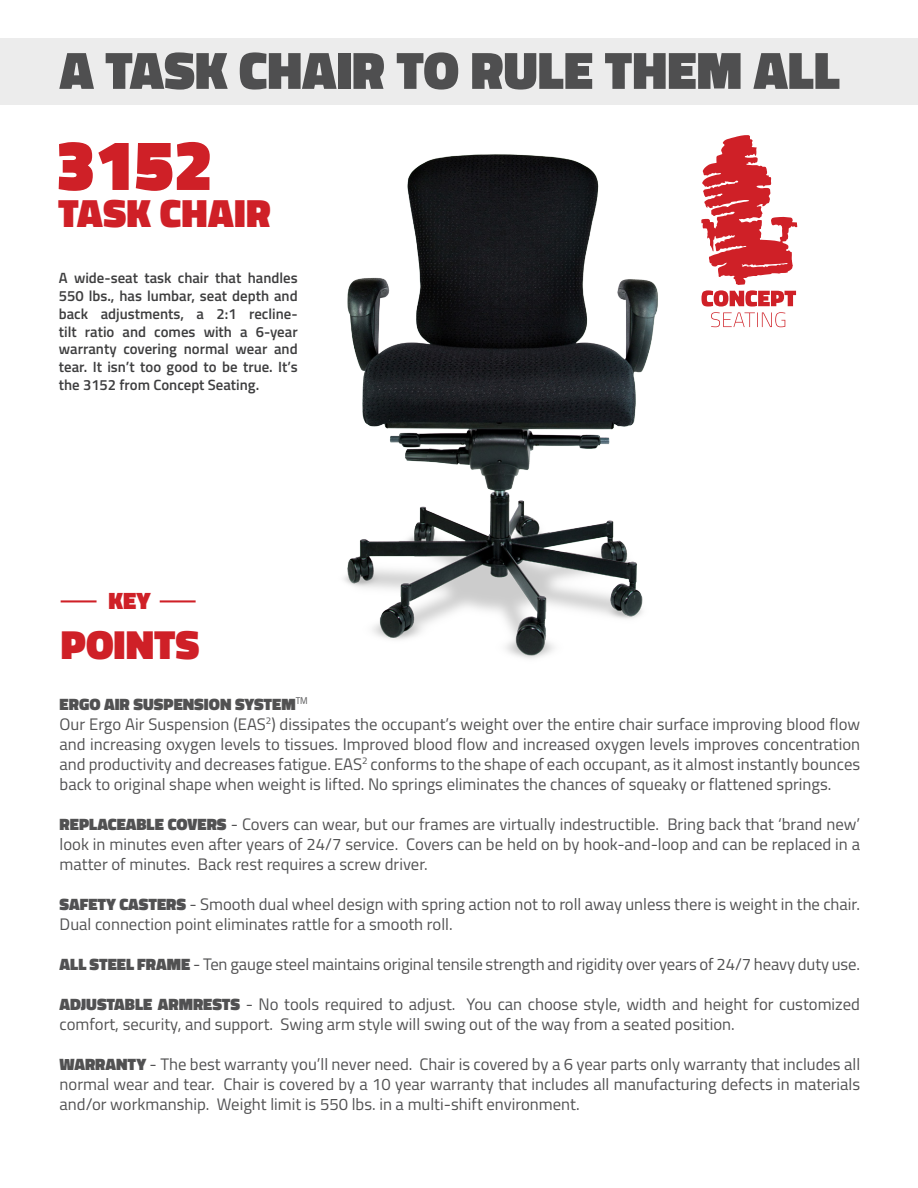
<style>
.page{position:relative;width:918px;height:1188px;background:#fff}
.page>*{position:absolute;margin:0;border:0;box-sizing:border-box;transform-origin:0 0}
.t1{font:900 71.2px "Titillium";color:#cf2027}
.t2{font:900 53.4px "Titillium";color:#3e3e3f}
.t3{font:900 41.2px "Titillium";color:#cf2027}
.t4{font:900 40px "Titillium";letter-spacing:.01em;color:#cf2027}
.t5{font:900 24px "Titillium";color:#cf2027}
.t6{font:16.6px/20px "Titillium";color:#3e3e3f}
.t7{font:600 14.8px/17.8px "Titillium";color:#3e3e3f;text-align:justify}
.s1{font-weight:900}
</style>
<div class="page">
<img style="left:344px;top:154px;width:314px;height:505px">
<div style="left:0;top:38px;width:918px;height:66px;background:#ececec"></div>
<svg style="left:701px;top:135px;width:96px;height:192px"></svg>
<hr style="left:61px;top:600px;width:36px;height:2px;background:#cf2027">
<hr style="left:160px;top:600px;width:36px;height:2px;background:#cf2027">
<h2 class="t2" style="left:60px;top:31px;width:782px">A TASK CHAIR TO RULE THEM ALL</h2>
<p class="t1" style="left:56px;top:113px;width:158px">3152</p>
<p class="t4" style="left:58px;top:183px;width:214px">TASK CHAIR</p>
<p class="t7" style="left:59px;top:268px;width:240px">A wide-seat task chair that handles 550 lbs., has lumbar, seat depth and back adjustments, a 2:1 recline&shy;tilt ratio and comes with a 6-year warranty covering normal wear and tear. It isn’t too good to be true. It’s the 3152 from Concept Seating.</p>
<p class="t5" style="left:109px;top:583px;width:43px">KEY</p>
<p class="t3" style="left:61px;top:614px;width:140px">POINTS</p>
<p class="t6" style="left:60px;top:693px;width:802px"><span class="s1">ERGO AIR SUSPENSION SYSTEM</span><sup>TM<br></sup>Our Ergo Air Suspension (EAS<sup>2</sup>) dissipates the occupant’s weight over the entire chair surface improving blood flow and increasing oxygen levels to tissues. Improved blood flow and increased oxygen levels improves concentration and productivity and decreases fatigue. EAS<sup>2</sup> conforms to the shape of each occupant, as it almost instantly bounces back to original shape when weight is lifted. No springs eliminates the chances of squeaky or flattened springs.</p>
<p class="t6" style="left:60px;top:813px;width:802px;text-align:justify"><span class="s1">REPLACEABLE COVERS</span> - Covers can wear, but our frames are virtually indestructible. Bring back that ‘brand new’ look in minutes even after years of 24/7 service. Covers can be held on by hook-and-loop and can be replaced in a matter of minutes. Back rest requires a screw driver.</p>
<p class="t6" style="left:60px;top:893px;width:802px"><span class="s1">SAFETY CASTERS</span> - Smooth dual wheel design with spring action not to roll away unless there is weight in the chair.<br>Dual connection point eliminates rattle for a smooth roll.</p>
<p class="t6" style="left:60px;top:953px;width:802px"><span class="s1">ALL STEEL FRAME</span> - Ten gauge steel maintains original tensile strength and rigidity over years of 24/7 heavy duty use.</p>
<p class="t6" style="left:60px;top:993px;width:802px"><span class="s1">ADJUSTABLE ARMRESTS</span> - No tools required to adjust. You can choose style, width and height for customized comfort, security, and support. Swing arm style will swing out of the way from a seated position.</p>
<p class="t6" style="left:60px;top:1053px;width:802px;text-align:justify"><span class="s1">WARRANTY</span> - The best warranty you’ll never need. Chair is covered by a 6 year parts only warranty that includes all normal wear and tear. Chair is covered by a 10 year warranty that includes all manufacturing defects in materials and/or workmanship. Weight limit is 550 lbs. in a multi-shift environment.</p>
</div>
